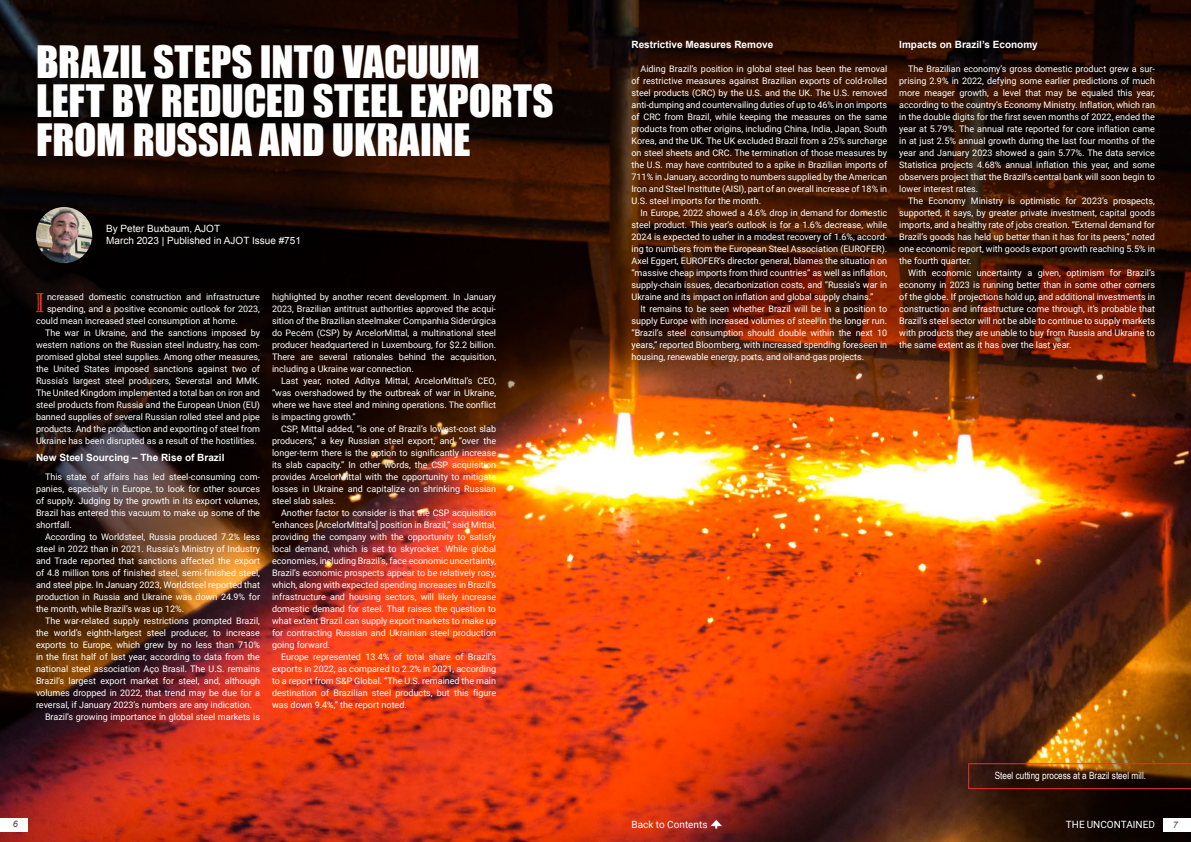
<style>
.page{position:relative;width:1191px;height:842px;background:#fff}
.page>*{position:absolute;margin:0;border:0;box-sizing:border-box;transform-origin:0 0}
.t1{font:41px/39px "Impact";letter-spacing:-.005em;color:#fff}
.t2{font:24.8px "Adorn Engraved";color:#ee3824}
.t3{font:700 10px "Arial";color:#fff}
.t4{font:10px/12px "Arial";color:#fff}
.t5{font:10px "Arial Narrow";color:#fff}
.t6{font:10px "Roboto";color:#fff}
.t7{font:9px/12px "Roboto";color:#fff;text-align:justify}
.t8{font:italic 9px "Arial";color:#414042}
</style>
<div class="page">
<img style="left:0;top:0;width:1191px;height:842px">
<div style="left:1164px;top:818px;width:27px;height:13px;background:#fff"></div>
<svg style="left:710px;top:820px;width:12px;height:8px"></svg>
<div style="left:0;top:818px;width:27px;height:13px;background:#fff"></div>
<svg style="left:968px;top:763px;width:223px;height:26px;background:#4d2208"></svg>
<div style="left:31px;top:202px;width:75px;height:75px;background:#000"></div>
<img style="left:36px;top:207px;width:56px;height:56px;border-radius:28px">
<h1 class="t1" style="left:36px;top:41px;width:519px">BRAZIL STEPS INTO VACUUM<br>LEFT BY REDUCED STEEL EXPORTS<br>FROM RUSSIA AND UKRAINE</h1>
<p class="t4" style="left:106px;top:223px;width:196px">By Peter Buxbaum, AJOT<br>March 2023 | Published in AJOT Issue #751</p>
<h2 class="t2" style="left:34px;top:286px;width:13px">I</h2>
<p class="t7" style="left:47px;top:290px;width:214px">ncreased domestic construction and infrastructure</p>
<p class="t7" style="left:47px;top:302px;width:214px">spending, and a positive economic outlook for 2023,</p>
<p class="t7" style="left:36px;top:314px;width:203px">could mean increased steel consumption at home.</p>
<p class="t7" style="left:45px;top:326px;width:216px">The war in Ukraine, and the sanctions imposed by</p>
<p class="t7" style="left:36px;top:338px;width:225px">western nations on the Russian steel industry, has com-</p>
<p class="t7" style="left:36px;top:350px;width:225px">promised global steel supplies. Among other measures,</p>
<p class="t7" style="left:36px;top:362px;width:225px">the United States imposed sanctions against two of</p>
<p class="t7" style="left:36px;top:374px;width:225px">Russia’s largest steel producers, Severstal and MMK.</p>
<p class="t7" style="left:36px;top:386px;width:225px">The United Kingdom implemented a total ban on iron and</p>
<p class="t7" style="left:36px;top:398px;width:225px">steel products from Russia and the European Union (EU)</p>
<p class="t7" style="left:36px;top:410px;width:225px">banned supplies of several Russian rolled steel and pipe</p>
<p class="t7" style="left:36px;top:422px;width:225px">products. And the production and exporting of steel from</p>
<p class="t7" style="left:36px;top:434px;width:222px">Ukraine has been disrupted as a result of the hostilities.</p>
<p class="t3" style="left:36px;top:450px;width:190px">New Steel Sourcing – The Rise of Brazil</p>
<p class="t7" style="left:36px;top:470px;width:225px;text-indent:9px">This state of affairs has led steel-consuming com&shy;panies, especially in Europe, to look for other sources of supply. Judging by the growth in its export volumes, Brazil has entered this vacuum to make up some of the shortfall.</p>
<p class="t7" style="left:36px;top:530px;width:225px;text-indent:9px">According to Worldsteel, Russia produced 7.2% less steel in 2022 than in 2021. Russia’s Ministry of Industry and Trade reported that sanctions affected the export of 4.8 million tons of finished steel, semi-finished steel, and steel pipe. In January 2023, Worldsteel reported that production in Russia and Ukraine was down 24.9% for the month, while Brazil’s was up 12%.</p>
<p class="t7" style="left:45px;top:614px;width:216px">The war-related supply restrictions prompted Brazil,</p>
<p class="t7" style="left:36px;top:626px;width:225px">the world’s eighth-largest steel producer, to increase</p>
<p class="t7" style="left:36px;top:638px;width:225px">exports to Europe, which grew by no less than 710%</p>
<p class="t7" style="left:36px;top:650px;width:225px">in the first half of last year, according to data from the</p>
<p class="t7" style="left:36px;top:662px;width:225px">national steel association Aço Brasil. The U.S. remains</p>
<p class="t7" style="left:36px;top:674px;width:225px">Brazil’s largest export market for steel, and, although</p>
<p class="t7" style="left:36px;top:686px;width:225px">volumes dropped in 2022, that trend may be due for a</p>
<p class="t7" style="left:36px;top:698px;width:218px">reversal, if January 2023’s numbers are any indication.</p>
<p class="t7" style="left:45px;top:710px;width:216px">Brazil’s growing importance in global steel markets is</p>
<p class="t7" style="left:272px;top:290px;width:225px">highlighted by another recent development. In January 2023, Brazilian antitrust authorities approved the acqui&shy;sition of the Brazilian steelmaker Companhia Siderúrgica do Pecém (CSP) by ArcelorMittal, a multinational steel producer headquartered in Luxembourg, for $2.2 billion.<br>There are several rationales behind the acquisition, including a Ukraine war connection.</p>
<p class="t7" style="left:272px;top:374px;width:225px;text-indent:9px">Last year, noted Aditya Mittal, ArcelorMittal’s CEO, “was overshadowed by the outbreak of war in Ukraine, where we have steel and mining operations. The conflict is impacting growth.”</p>
<p class="t7" style="left:272px;top:422px;width:225px;text-indent:9px">CSP, Mittal added, “is one of Brazil’s lowest-cost slab producers,” a key Russian steel export, and “over the longer-term there is the option to significantly increase its slab capacity.” In other words, the CSP acquisition provides ArcelorMittal with the opportunity to mitigate losses in Ukraine and capitalize on shrinking Russian steel slab sales.</p>
<p class="t7" style="left:272px;top:506px;width:225px;text-indent:9px">Another factor to consider is that the CSP acquisition “enhances [ArcelorMittal’s] position in Brazil,” said Mittal, providing the company with the opportunity to satisfy local demand, which is set to skyrocket. While global economies, including Brazil’s, face economic uncertainty, Brazil’s economic prospects appear to be relatively rosy, which, along with expected spending increases in Brazil’s infrastructure and housing sectors, will likely increase domestic demand for steel. That raises the question to what extent Brazil can supply export markets to make up for contracting Russian and Ukrainian steel production going forward.</p>
<p class="t7" style="left:272px;top:650px;width:225px;text-indent:9px">Europe represented 13.4% of total share of Brazil’s exports in 2022, as compared to 2.2% in 2021, according to a report from S&amp;P Global. “The U.S. remained the main destination of Brazilian steel products, but this figure was down 9.4%,” the report noted.</p>
<p class="t3" style="left:631px;top:38px;width:143px">Restrictive Measures Remove</p>
<p class="t7" style="left:631px;top:62px;width:257px;text-indent:9px">Aiding Brazil’s position in global steel has been the removal of restrictive measures against Brazilian exports of cold-rolled steel products (CRC) by the U.S. and the UK. The U.S. removed anti-dumping and countervailing duties of up to 46% in on imports of CRC from Brazil, while keeping the measures on the same products from other origins, including China, India, Japan, South Korea, and the UK. The UK excluded Brazil from a 25% surcharge on steel sheets and CRC. The termination of those measures by the U.S. may have contributed to a spike in Brazilian imports of 711% in January, according to numbers supplied by the American Iron and Steel Institute (AISI), part of an overall increase of 18% in U.S. steel imports for the month.</p>
<p class="t7" style="left:631px;top:206px;width:257px;text-indent:9px">In Europe, 2022 showed a 4.6% drop in demand for domestic steel product. This year’s outlook is for a 1.6% decrease, while 2024 is expected to usher in a modest recovery of 1.6%, accord&shy;ing to numbers from the European Steel Association (EUROFER).<br>Axel Eggert, EUROFER’s director general, blames the situation on “massive cheap imports from third countries” as well as inflation, supply-chain issues, decarbonization costs, and “Russia’s war in Ukraine and its impact on inflation and global supply chains.”</p>
<p class="t7" style="left:631px;top:302px;width:257px;text-indent:9px">It remains to be seen whether Brazil will be in a position to supply Europe with increased volumes of steel in the longer run. “Brazil’s steel consumption should double within the next 10 years,” reported Bloomberg, with increased spending foreseen in housing, renewable energy, ports, and oil-and-gas projects.</p>
<p class="t3" style="left:899px;top:38px;width:140px">Impacts on Brazil’s Economy</p>
<p class="t7" style="left:899px;top:62px;width:257px;text-indent:9px">The Brazilian economy’s gross domestic product grew a sur&shy;prising 2.9% in 2022, defying some earlier predictions of much more meager growth, a level that may be equaled this year, according to the country’s Economy Ministry. Inflation, which ran in the double digits for the first seven months of 2022, ended the year at 5.79%. The annual rate reported for core inflation came in at just 2.5% annual growth during the last four months of the year and January 2023 showed a gain 5.77%. The data service Statistica projects 4.68% annual inflation this year, and some observers project that the Brazil’s central bank will soon begin to lower interest rates.</p>
<p class="t7" style="left:899px;top:194px;width:257px;text-indent:9px">The Economy Ministry is optimistic for 2023’s prospects, supported, it says, by greater private investment, capital goods imports, and a healthy rate of jobs creation. “External demand for Brazil’s goods has held up better than it has for its peers,” noted one economic report, with goods export growth reaching 5.5% in the fourth quarter.</p>
<p class="t7" style="left:899px;top:266px;width:257px;text-indent:9px">With economic uncertainty a given, optimism for Brazil’s economy in 2023 is running better than in some other corners of the globe. If projections hold up, and additional investments in construction and infrastructure come through, it’s probable that Brazil’s steel sector will not be able to continue to supply markets with products they are unable to buy from Russia and Ukraine to the same extent as it has over the last year.</p>
<p class="t5" style="left:994px;top:768px;width:153px">Steel cutting process at a Brazil steel mill.</p>
<p class="t8" style="left:13px;top:818px;width:7px">6</p>
<p class="t6" style="left:631px;top:817px;width:78px">Back to Contents</p>
<p class="t6" style="left:1066px;top:817px;width:91px">THE UNCONTAINED</p>
<p class="t8" style="left:1173px;top:819px;width:7px">7</p>
</div>
